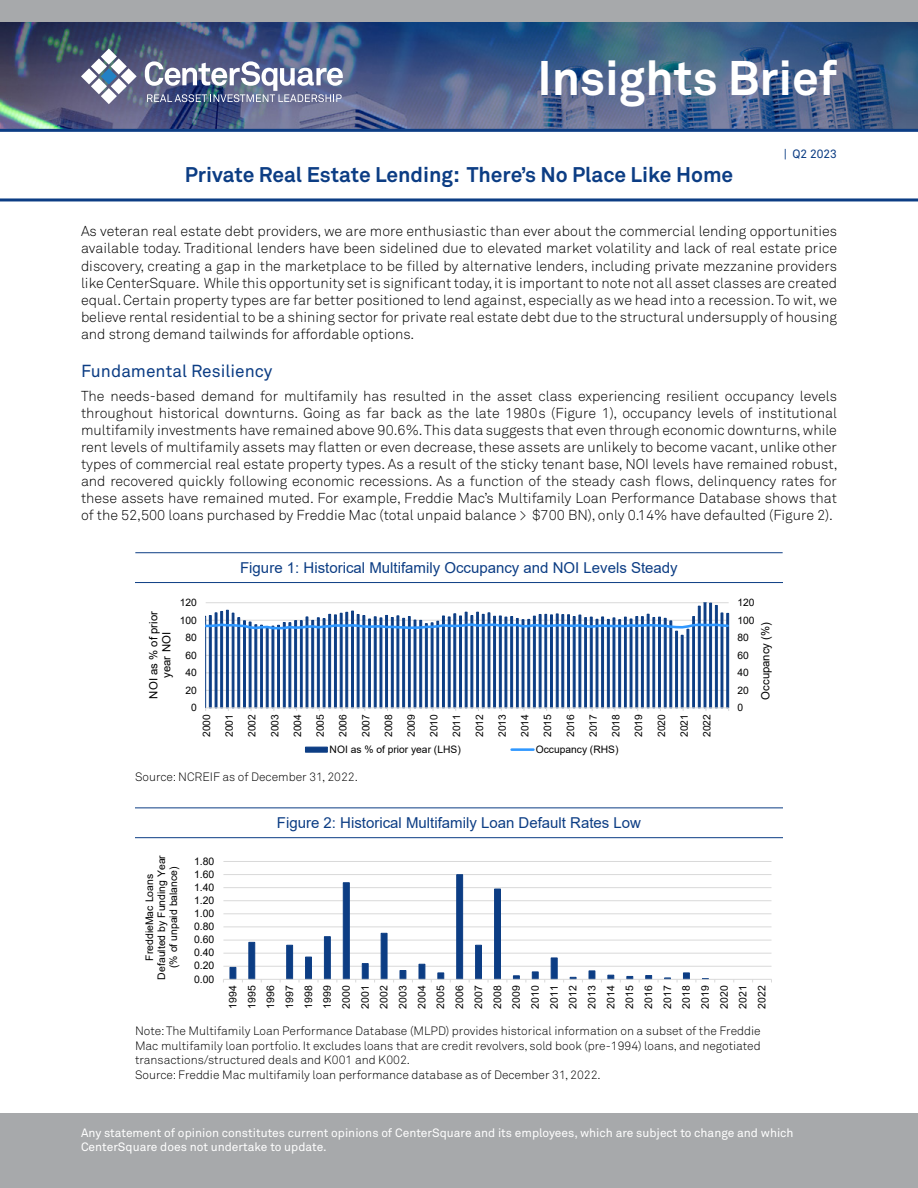
<style>
.page{position:relative;width:918px;height:1188px;background:#fff}
.page>*{position:absolute;margin:0;border:0;box-sizing:border-box;transform-origin:0 0}
.t1{font:700 48px "Akkurat Pro";color:#fff}
.t2{font:700 21px "Akkurat Pro";color:#0c3d84}
.t3{font:17.25px "Akkurat Pro";color:#0c3d84}
.t4{font:15px "Arial";color:#0c3d84}
.t5{font:14.25px/17.1px "Akkurat Light Pro";color:#000;text-align:justify}
.t6{font:12px/14.4px "Akkurat Light Pro";color:#000}
.t7{font:12px/14.4px "Akkurat Pro";color:#fff}
.t8{font:12px "Akkurat Pro";color:#0c3d84}
.t9{font:11.4px "Arial";color:#000}
.t10{font:10.5px/18.9px "Arial";color:#000;text-align:justify}
.t11{font:10.2px "Arial";letter-spacing:.005em;color:#000}
</style>
<div class="page">
<img style="left:0;top:22px;width:918px;height:107px">
<svg style="left:145px;top:61px;width:198px;height:41px"></svg>
<svg style="left:81px;top:49px;width:56px;height:55px"></svg>
<div style="left:0;top:0;width:918px;height:22px;background:#a7a9ab"></div>
<hr style="left:0;top:198px;width:918px;height:3px;background:#0c3d84">
<hr style="left:0;top:129px;width:918px;height:3px;background:#0c3d84">
<div style="left:0;top:1113px;width:918px;height:75px;background:#a7a9ab"></div>
<hr style="left:223px;top:966px;width:548px;height:1px;background:#d9d9d9">
<hr style="left:223px;top:953px;width:548px;height:1px;background:#d9d9d9">
<hr style="left:223px;top:940px;width:548px;height:1px;background:#d9d9d9">
<hr style="left:223px;top:926px;width:548px;height:1px;background:#d9d9d9">
<hr style="left:223px;top:913px;width:548px;height:1px;background:#d9d9d9">
<hr style="left:223px;top:900px;width:548px;height:1px;background:#d9d9d9">
<hr style="left:223px;top:887px;width:548px;height:1px;background:#d9d9d9">
<hr style="left:223px;top:874px;width:548px;height:1px;background:#d9d9d9">
<hr style="left:223px;top:861px;width:548px;height:1px;background:#d9d9d9">
<svg style="left:229px;top:874px;width:480px;height:105px"></svg>
<hr style="left:223px;top:979px;width:548px;height:1px;background:#d9d9d9">
<hr style="left:135px;top:837px;width:648px;height:1px;background:#0c3d84">
<hr style="left:135px;top:808px;width:648px;height:1px;background:#0c3d84">
<hr style="left:135px;top:582px;width:648px;height:1px;background:#0c3d84">
<hr style="left:135px;top:552px;width:648px;height:1px;background:#0c3d84">
<hr style="left:206px;top:602px;width:523px;height:1px;background:#d9d9d9">
<svg style="left:206px;top:603px;width:523px;height:106px"></svg>
<hr style="left:206px;top:707px;width:523px;height:1px;background:#d9d9d9">
<svg style="left:206px;top:622px;width:523px;height:9px"></svg>
<svg style="left:305px;top:747px;width:23px;height:6px"></svg>
<hr style="left:512px;top:748px;width:21px;height:3px;background:#3098ff">
<h1 class="t1" style="left:538px;top:48px;width:301px">Insights Brief</h1>
<h2 class="t2" style="left:185px;top:162px;width:550px">Private Real Estate Lending: There’s No Place Like Home</h2>
<p class="t8" style="left:784px;top:147px;width:55px">| Q2 2023</p>
<p class="t5" style="left:81px;top:223px;width:758px">As veteran real estate debt providers, we are more enthusiastic than ever about the commercial lending opportunities available today. Traditional lenders have been sidelined due to elevated market volatility and lack of real estate price discovery, creating a gap in the marketplace to be filled by alternative lenders, including private mezzanine providers like CenterSquare. While this opportunity set is significant today, it is important to note not all asset classes are created equal. Certain property types are far better positioned to lend against, especially as we head into a recession. To wit, we believe rental residential to be a shining sector for private real estate debt due to the structural undersupply of housing and strong demand tailwinds for affordable options.</p>
<p class="t3" style="left:81px;top:361px;width:193px">Fundamental Resiliency</p>
<p class="t5" style="left:81px;top:387px;width:758px">The needs-based demand for multifamily has resulted in the asset class experiencing resilient occupancy levels throughout historical downturns. Going as far back as the late 1980s (Figure 1), occupancy levels of institutional multifamily investments have remained above 90.6%. This data suggests that even through economic downturns, while rent levels of multifamily assets may flatten or even decrease, these assets are unlikely to become vacant, unlike other types of commercial real estate property types. As a result of the sticky tenant base, NOI levels have remained robust, and recovered quickly following economic recessions. As a function of the steady cash flows, delinquency rates for these assets have remained muted. For example, Freddie Mac’s Multifamily Loan Performance Database shows that of the 52,500 loans purchased by Freddie Mac (total unpaid balance &gt; $700 BN), only 0.14% have defaulted (Figure 2).</p>
<p class="t11" style="left:180px;top:595px;width:19px">120</p>
<p class="t4" style="left:240px;top:558px;width:439px">Figure 1: Historical Multifamily Occupancy and NOI Levels Steady</p>
<p class="t11" style="left:737px;top:595px;width:19px">120</p>
<p class="t9" style="left:146px;top:699px;width:89px;rotate:-90deg">NOI as % of prior</p>
<p class="t9" style="left:758px;top:700px;width:79px;rotate:-90deg">Occupancy (%)</p>
<p class="t11" style="left:737px;top:613px;width:19px">100</p>
<p class="t11" style="left:180px;top:613px;width:19px">100</p>
<p class="t9" style="left:159px;top:678px;width:47px;rotate:-90deg">year NOI</p>
<p class="t11" style="left:737px;top:630px;width:13px">80</p>
<p class="t11" style="left:185px;top:630px;width:13px">80</p>
<p class="t11" style="left:737px;top:648px;width:13px">60</p>
<p class="t11" style="left:185px;top:648px;width:13px">60</p>
<p class="t11" style="left:737px;top:666px;width:13px">40</p>
<p class="t11" style="left:185px;top:666px;width:13px">40</p>
<p class="t11" style="left:737px;top:683px;width:13px">20</p>
<p class="t11" style="left:185px;top:683px;width:13px">20</p>
<p class="t11" style="left:191px;top:701px;width:7px">0</p>
<p class="t11" style="left:200px;top:737px;width:24px;rotate:-90deg">2000</p>
<p class="t11" style="left:222px;top:737px;width:24px;rotate:-90deg">2001</p>
<p class="t11" style="left:245px;top:737px;width:24px;rotate:-90deg">2002</p>
<p class="t11" style="left:268px;top:737px;width:24px;rotate:-90deg">2003</p>
<p class="t11" style="left:290px;top:737px;width:24px;rotate:-90deg">2004</p>
<p class="t11" style="left:313px;top:737px;width:24px;rotate:-90deg">2005</p>
<p class="t11" style="left:336px;top:737px;width:24px;rotate:-90deg">2006</p>
<p class="t11" style="left:359px;top:737px;width:24px;rotate:-90deg">2007</p>
<p class="t11" style="left:381px;top:737px;width:24px;rotate:-90deg">2008</p>
<p class="t11" style="left:404px;top:737px;width:24px;rotate:-90deg">2009</p>
<p class="t11" style="left:427px;top:737px;width:24px;rotate:-90deg">2010</p>
<p class="t11" style="left:450px;top:737px;width:24px;rotate:-90deg">2011</p>
<p class="t11" style="left:472px;top:737px;width:24px;rotate:-90deg">2012</p>
<p class="t11" style="left:495px;top:737px;width:24px;rotate:-90deg">2013</p>
<p class="t11" style="left:518px;top:737px;width:24px;rotate:-90deg">2014</p>
<p class="t11" style="left:541px;top:737px;width:24px;rotate:-90deg">2015</p>
<p class="t11" style="left:563px;top:737px;width:24px;rotate:-90deg">2016</p>
<p class="t11" style="left:586px;top:737px;width:24px;rotate:-90deg">2017</p>
<p class="t11" style="left:609px;top:737px;width:24px;rotate:-90deg">2018</p>
<p class="t11" style="left:632px;top:737px;width:24px;rotate:-90deg">2019</p>
<p class="t11" style="left:654px;top:737px;width:24px;rotate:-90deg">2020</p>
<p class="t11" style="left:677px;top:737px;width:24px;rotate:-90deg">2021</p>
<p class="t11" style="left:700px;top:737px;width:24px;rotate:-90deg">2022</p>
<p class="t11" style="left:330px;top:742px;width:133px">NOI as % of prior year (LHS)</p>
<p class="t11" style="left:536px;top:742px;width:84px">Occupancy (RHS)</p>
<p class="t6" style="left:135px;top:770px;width:224px">Source: NCREIF as of December 31, 2022.</p>
<p class="t10" style="left:143px;top:980px;width:126px;line-height:12px;text-align:center;rotate:-90deg">FreddieMac Loans<br>Defaulted by Funding Year (% of unpaid balance)</p>
<p class="t10" style="left:194px;top:851px;width:22px">1.80</p>
<p class="t10" style="left:194px;top:865px;width:22px">1.60</p>
<p class="t10" style="left:194px;top:878px;width:22px">1.40</p>
<p class="t10" style="left:194px;top:891px;width:22px">1.20</p>
<p class="t10" style="left:194px;top:904px;width:22px">1.00</p>
<p class="t10" style="left:194px;top:917px;width:22px">0.80</p>
<p class="t10" style="left:194px;top:930px;width:22px">0.60</p>
<p class="t10" style="left:194px;top:943px;width:22px">0.40</p>
<p class="t10" style="left:194px;top:956px;width:22px">0.20</p>
<p class="t10" style="left:194px;top:969px;width:22px">0.00</p>
<p class="t4" style="left:277px;top:813px;width:366px">Figure 2: Historical Multifamily Loan Default Rates Low</p>
<p class="t11" style="left:737px;top:701px;width:7px">0</p>
<p class="t10" style="left:223px;top:1009px;width:25px;rotate:-90deg">1994<br>1995<br>1996<br>1997<br>1998<br>1999<br>2000<br>2001<br>2002<br>2003<br>2004<br>2005<br>2006<br>2007<br>2008<br>2009<br>2010<br>2011<br>2012<br>2013<br>2014<br>2015<br>2016<br>2017<br>2018<br>2019<br>2020<br>2021<br>2022</p>
<p class="t6" style="left:135px;top:1024px;width:627px">Note: The Multifamily Loan Performance Database (MLPD) provides historical information on a subset of the Freddie Mac multifamily loan portfolio. It excludes loans that are credit revolvers, sold book (pre-1994) loans, and negotiated transactions/structured deals and K001 and K002.<br>Source: Freddie Mac multifamily loan performance database as of December 31, 2022.</p>
<p class="t7" style="left:81px;top:1126px;width:714px">Any statement of opinion constitutes current opinions of CenterSquare and its employees, which are subject to change and which<br>CenterSquare does not undertake to update.</p>
</div>
